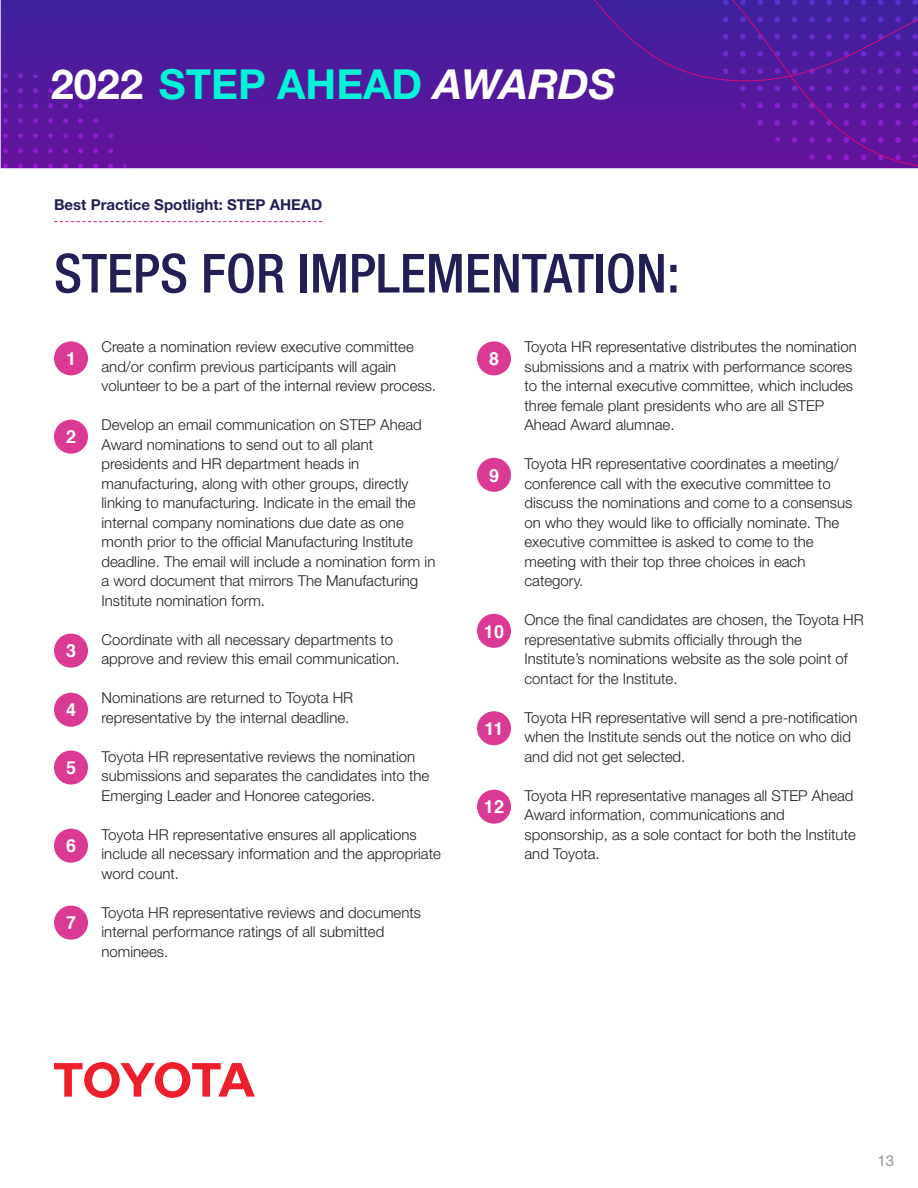
<style>
.page{position:relative;width:918px;height:1188px;background:#fff}
.page>*{position:absolute;margin:0;border:0;box-sizing:border-box;transform-origin:0 0}
.t1{font:500 condensed 54px "Helvetica Neue";color:#211f54}
.t2{font:700 41.4px "Helvetica Neue";color:#00f5d9}
.t3{font:700 18px "Helvetica";color:#fff}
.t4{font:300 15px/19.5px "Helvetica Neue";color:#231f20}
.t5{font:700 15px "Helvetica Neue";color:#211f54}
.t6{font:15px "Helvetica Neue";color:#939598}
.s1{color:#fff}
.s2{font-style:italic;color:#fff}
</style>
<div class="page">
<svg style="left:1px;top:0;width:917px;height:168px;background:#4f199c"></svg>
<svg style="left:123px;top:73px;width:5px;height:5px"></svg>
<svg style="left:123px;top:88px;width:5px;height:5px"></svg>
<svg style="left:108px;top:73px;width:5px;height:5px"></svg>
<svg style="left:108px;top:88px;width:5px;height:5px"></svg>
<svg style="left:93px;top:73px;width:5px;height:5px"></svg>
<svg style="left:93px;top:88px;width:5px;height:5px"></svg>
<svg style="left:78px;top:73px;width:5px;height:5px"></svg>
<svg style="left:78px;top:88px;width:5px;height:5px"></svg>
<svg style="left:63px;top:73px;width:5px;height:5px"></svg>
<svg style="left:63px;top:88px;width:5px;height:5px"></svg>
<svg style="left:48px;top:73px;width:5px;height:5px"></svg>
<svg style="left:48px;top:88px;width:5px;height:5px"></svg>
<svg style="left:33px;top:73px;width:5px;height:5px"></svg>
<svg style="left:33px;top:88px;width:5px;height:5px"></svg>
<svg style="left:18px;top:73px;width:5px;height:5px"></svg>
<svg style="left:18px;top:88px;width:5px;height:5px"></svg>
<svg style="left:3px;top:73px;width:5px;height:5px"></svg>
<svg style="left:3px;top:88px;width:5px;height:5px"></svg>
<div style="left:1px;top:103px;width:209px;height:65px;background:#5e159c"></div>
<svg style="left:594px;top:0;width:324px;height:166px;background:#54199e"></svg>
<div style="left:54px;top:341px;width:34px;height:34px;background:#db3a94;border-radius:50%"></div>
<div style="left:54px;top:420px;width:34px;height:34px;background:#db3a94;border-radius:50%"></div>
<div style="left:54px;top:634px;width:34px;height:34px;background:#db3a94;border-radius:50%"></div>
<div style="left:54px;top:693px;width:34px;height:34px;background:#db3a94;border-radius:50%"></div>
<div style="left:54px;top:750px;width:34px;height:35px;background:#db3a94;border-radius:50%"></div>
<div style="left:54px;top:829px;width:34px;height:34px;background:#db3a94;border-radius:50%"></div>
<div style="left:54px;top:906px;width:34px;height:34px;background:#db3a94;border-radius:50%"></div>
<div style="left:477px;top:341px;width:34px;height:34px;background:#db3a94;border-radius:50%"></div>
<div style="left:477px;top:458px;width:34px;height:34px;background:#db3a94;border-radius:50%"></div>
<div style="left:477px;top:614px;width:34px;height:34px;background:#db3a94;border-radius:50%"></div>
<div style="left:477px;top:711px;width:34px;height:34px;background:#db3a94;border-radius:50%"></div>
<div style="left:477px;top:790px;width:34px;height:34px;background:#db3a94;border-radius:50%"></div>
<svg style="left:54px;top:221px;width:268px;height:1px"></svg>
<svg style="left:54px;top:1062px;width:201px;height:36px"></svg>
<h2 class="t2" style="left:51px;top:58px;width:566px"><span class="s1">2022</span> STEP AHEAD <span class="s2">AWARDS</span></h2>
<p class="t5" style="left:54px;top:196px;width:270px">Best Practice Spotlight: STEP AHEAD</p>
<h1 class="t1" style="left:54px;top:241px;width:627px">STEPS FOR IMPLEMENTATION:</h1>
<p class="t3" style="left:66px;top:344px;width:12px">1</p>
<p class="t4" style="left:102px;top:337px;width:336px">Create a nomination review executive committee and/or confirm previous participants will again volunteer to be a part of the internal review process.</p>
<p class="t3" style="left:66px;top:423px;width:12px">2</p>
<p class="t4" style="left:102px;top:415px;width:335px">Develop an email communication on STEP Ahead Award nominations to send out to all plant presidents and HR department heads in manufacturing, along with other groups, directly linking to manufacturing. Indicate in the email the internal company nominations due date as one month prior to the official Manufacturing Institute deadline. The email will include a nomination form in a word document that mirrors The Manufacturing Institute nomination form.</p>
<p class="t3" style="left:66px;top:637px;width:12px">3</p>
<p class="t4" style="left:102px;top:630px;width:300px">Coordinate with all necessary departments to approve and review this email communication.</p>
<p class="t3" style="left:66px;top:696px;width:12px">4</p>
<p class="t4" style="left:102px;top:688px;width:253px">Nominations are returned to Toyota HR representative by the internal deadline.</p>
<p class="t3" style="left:66px;top:753px;width:12px">5</p>
<p class="t4" style="left:102px;top:747px;width:329px">Toyota HR representative reviews the nomination submissions and separates the candidates into the<br>Emerging Leader and Honoree categories.</p>
<p class="t3" style="left:66px;top:832px;width:12px">6</p>
<p class="t4" style="left:102px;top:825px;width:341px">Toyota HR representative ensures all applications include all necessary information and the appropriate word count.</p>
<p class="t3" style="left:66px;top:909px;width:12px">7</p>
<p class="t4" style="left:102px;top:903px;width:321px">Toyota HR representative reviews and documents internal performance ratings of all submitted nominees.</p>
<p class="t3" style="left:489px;top:344px;width:12px">8</p>
<p class="t4" style="left:525px;top:337px;width:334px">Toyota HR representative distributes the nomination submissions and a matrix with performance scores to the internal executive committee, which includes three female plant presidents who are all STEP Ahead Award alumnae.</p>
<p class="t3" style="left:489px;top:461px;width:12px">9</p>
<p class="t4" style="left:525px;top:454px;width:329px">Toyota HR representative coordinates a meeting/ conference call with the executive committee to discuss the nominations and come to a consensus on who they would like to officially nominate. The executive committee is asked to come to the meeting with their top three choices in each category.</p>
<p class="t3" style="left:484px;top:617px;width:22px">10</p>
<p class="t4" style="left:525px;top:610px;width:341px">Once the final candidates are chosen, the Toyota HR representative submits officially through the Institute’s nominations website as the sole point of contact for the Institute.</p>
<p class="t3" style="left:484px;top:714px;width:21px">11</p>
<p class="t4" style="left:525px;top:708px;width:335px">Toyota HR representative will send a pre-notification when the Institute sends out the notice on who did and did not get selected.</p>
<p class="t3" style="left:484px;top:793px;width:22px">12</p>
<p class="t4" style="left:525px;top:786px;width:333px">Toyota HR representative manages all STEP Ahead Award information, communications and sponsorship, as a sole contact for both the Institute and Toyota.</p>
<p class="t6" style="left:878px;top:1151px;width:18px">13</p>
</div>
